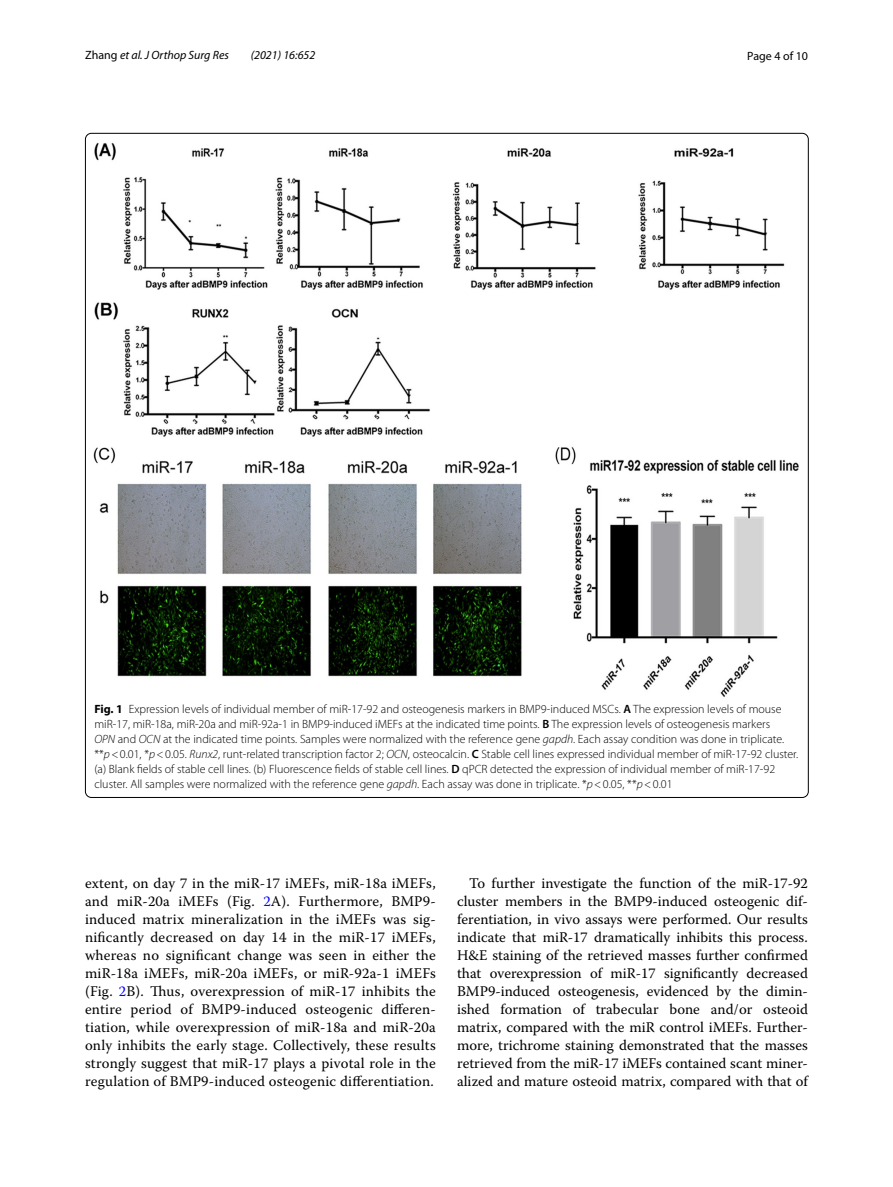
<style>
.page{position:relative;width:893px;height:1187px;background:#fff}
.page>*{position:absolute;margin:0;border:0;box-sizing:border-box;transform-origin:0 0}
.t1{font:14.7px/18px "Warnock Pro";letter-spacing:.01em;color:#000;text-align:justify}
.t2{font:300 12px/15px "Myriad Pro";color:#000}
.t3{font:italic 12px "Myriad Pro";color:#000}
.t4{font:12px "Myriad Pro";color:#000}
.s1{font-style:normal}
.s2{font-weight:700}
.s3{font-weight:600}
.s4{font-style:italic}
.s5{color:#00f}
</style>
<div class="page">
<img style="left:94px;top:142px;width:705px;height:555px">
<p class="t3" style="left:85px;top:48px;width:145px"><span class="s1">Zhang</span> et al. J Orthop Surg Res</p>
<p class="t3" style="left:251px;top:48px;width:66px">(2021) 16:652</p>
<p class="t4" style="left:747px;top:48px;width:62px">Page 4 of 10</p>
<p class="t2" style="left:94px;top:701px;width:705px"><span class="s2">Fig. 1</span> Expression levels of individual member of miR-17-92 and osteogenesis markers in BMP9-induced MSCs. <span class="s3">A</span> The expression levels of mouse miR-17, miR-18a, miR-20a and miR-92a-1 in BMP9-induced iMEFs at the indicated time points. <span class="s3">B</span> The expression levels of osteogenesis markers<br><span class="s4">OPN</span> and <span class="s4">OCN</span> at the indicated time points. Samples were normalized with the reference gene <span class="s4">gapdh</span>. Each assay condition was done in triplicate. **<span class="s4">p</span>&lt;0.01, *<span class="s4">p</span>&lt;0.05. <span class="s4">Runx2</span>, runt-related transcription factor 2; <span class="s4">OCN</span>, osteocalcin. <span class="s3">C</span> Stable cell lines expressed individual member of miR-17-92 cluster. (a) Blank fields of stable cell lines. (b) Fluorescence fields of stable cell lines. <span class="s3">D</span> qPCR detected the expression of individual member of miR-17-92 cluster. All samples were normalized with the reference gene <span class="s4">gapdh</span>. Each assay was done in triplicate. *<span class="s4">p</span>&lt;0.05, **<span class="s4">p</span>&lt;0.01</p>
<p class="t1" style="left:85px;top:874px;width:352px">extent, on day 7 in the miR-17 iMEFs, miR-18a iMEFs, and miR-20a iMEFs (Fig. <span class="s5">2</span>A). Furthermore, BMP9- induced matrix mineralization in the iMEFs was sig&shy;nificantly decreased on day 14 in the miR-17 iMEFs, whereas no significant change was seen in either the miR-18a iMEFs, miR-20a iMEFs, or miR-92a-1 iMEFs (Fig. <span class="s5">2</span>B). Thus, overexpression of miR-17 inhibits the entire period of BMP9-induced osteogenic differen&shy;tiation, while overexpression of miR-18a and miR-20a only inhibits the early stage. Collectively, these results strongly suggest that miR-17 plays a pivotal role in the regulation of BMP9-induced osteogenic differentiation.</p>
<p class="t1" style="left:457px;top:874px;width:352px;text-indent:12px">To further investigate the function of the miR-17-92 cluster members in the BMP9-induced osteogenic dif&shy;ferentiation, in vivo assays were performed. Our results indicate that miR-17 dramatically inhibits this process.<br>H&amp;E staining of the retrieved masses further confirmed that overexpression of miR-17 significantly decreased BMP9-induced osteogenesis, evidenced by the dimin&shy;ished formation of trabecular bone and/or osteoid matrix, compared with the miR control iMEFs. Further&shy;more, trichrome staining demonstrated that the masses retrieved from the miR-17 iMEFs contained scant miner&shy;alized and mature osteoid matrix, compared with that of</p>
</div>
